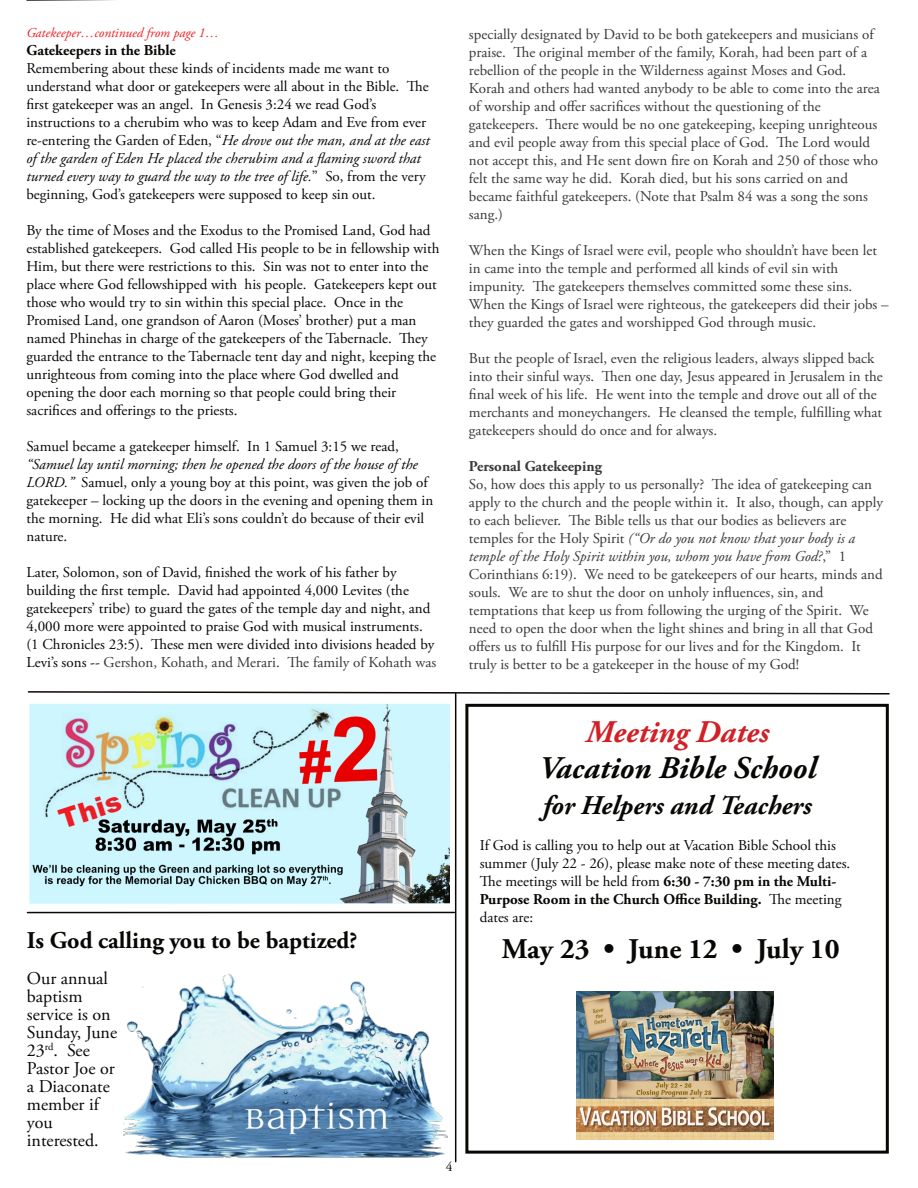
<style>
.page{position:relative;width:918px;height:1188px;background:#fff}
.page>*{position:absolute;margin:0;border:0;box-sizing:border-box;transform-origin:0 0}
.t1{font:italic 700 31.5px "Adobe Garamond Pro";color:#080704}
.t2{font:italic 700 31.5px "Adobe Garamond Pro";color:#d12026}
.t3{font:700 28.5px "Adobe Garamond Pro";color:#080704}
.t4{font:italic 700 27px "Adobe Garamond Pro";color:#080704}
.t5{font:900 27px "Arial";color:#ee1d23}
.t6{font:700 24px "Adobe Garamond Pro";color:#080704}
.t7{font:18px/18px "Adobe Garamond Pro";color:#080704}
.t8{font:15px/18px "Adobe Garamond Pro";color:#080704}
.t9{font:15px/18px "Adobe Garamond Pro";color:#3a3837}
.t10{font:700 15px "Adobe Garamond Pro";color:#080704}
.t11{font:700 15px "Adobe Garamond Pro";color:#3a3837}
.t12{font:italic 13.5px "Adobe Garamond Pro";color:#ee1e23}
.t13{font:13.5px "Adobe Garamond Pro";color:#080704}
.s1{font-style:italic}
.s2{color:#3a3837}
.s3{font-weight:700}
</style>
<div class="page">
<svg style="left:26px;top:0;width:88px;height:1px"></svg>
<svg style="left:27px;top:691px;width:863px;height:4px"></svg>
<hr style="left:455px;top:694px;width:1px;height:468px;background:#080704">
<img style="left:576px;top:992px;width:197px;height:148px">
<div style="left:465px;top:704px;width:424px;height:450px;border:3px solid #080704"></div>
<img style="left:29px;top:704px;width:420px;height:199px">
<hr style="left:27px;top:912px;width:427px;height:1px;background:#080704">
<img style="left:124px;top:973px;width:324px;height:185px">
<p class="t12" style="left:26px;top:27px;width:194px">Gatekeeper…continued from page 1…</p>
<p class="t10" style="left:26px;top:44px;width:151px">Gatekeepers in the Bible</p>
<p class="t8" style="left:26px;top:61px;width:405px">Remembering about these kinds of incidents made me want to understand what door or gatekeepers were all about in the Bible. The first gatekeeper was an angel. In Genesis 3:24 we read God’s instructions to a cherubim who was to keep Adam and Eve from ever re-entering the Garden of Eden, “<span class="s1">He drove out the man, and at the east of the garden of Eden He placed the cherubim and a flaming sword that turned every way to guard the way to the tree of life.</span>” So, from the very beginning, God’s gatekeepers were supposed to keep sin out.</p>
<p class="t8" style="left:26px;top:223px;width:415px">By the time of Moses and the Exodus to the Promised Land, God had established gatekeepers. God called His people to be in fellowship with Him, but there were restrictions to this. Sin was not to enter into the place where God fellowshipped with his people. Gatekeepers kept out those who would try to sin within this special place. Once in the Promised Land, one grandson of Aaron (Moses’ brother) put a man named Phinehas in charge of the gatekeepers of the Tabernacle. They guarded the entrance to the Tabernacle tent day and night, keeping the unrighteous from coming into the place where God dwelled and opening the door each morning so that people could bring their sacrifices and offerings to the priests.</p>
<p class="t8" style="left:26px;top:439px;width:374px">Samuel became a gatekeeper himself. In 1 Samuel 3:15 we read,</p>
<p class="t8" style="left:26px;top:457px;width:408px"><span class="s1">“Samuel lay until morning; then he opened the doors of the house of the LORD.”</span> Samuel, only a young boy at this point, was given the job of gatekeeper – locking up the doors in the evening and opening them in the morning. He did what Eli’s sons couldn’t do because of their evil nature.</p>
<p class="t8" style="left:26px;top:565px;width:411px">Later, Solomon, son of David, finished the work of his father by building the first temple. David had appointed 4,000 Levites (the gatekeepers’ tribe) to guard the gates of the temple day and night, and 4,000 more were appointed to praise God with musical instruments. (1 Chronicles 23:5). These men were divided into divisions headed by Levi’s sons -- <span class="s2">Gershon, Kohath, and Merari. The family of Kohath was</span></p>
<p class="t9" style="left:469px;top:27px;width:412px">specially designated by David to be both gatekeepers and musicians of praise. The original member of the family, Korah, had been part of a rebellion of the people in the Wilderness against Moses and God.<br>Korah and others had wanted anybody to be able to come into the area of worship and offer sacrifices without the questioning of the gatekeepers. There would be no one gatekeeping, keeping unrighteous and evil people away from this special place of God. The Lord would not accept this, and He sent down fire on Korah and 250 of those who felt the same way he did. Korah died, but his sons carried on and became faithful gatekeepers. (Note that Psalm 84 was a song the sons sang.)</p>
<p class="t9" style="left:469px;top:243px;width:421px">When the Kings of Israel were evil, people who shouldn’t have been let in came into the temple and performed all kinds of evil sin with impunity. The gatekeepers themselves committed some these sins.<br>When the Kings of Israel were righteous, the gatekeepers did their jobs – they guarded the gates and worshipped God through music.</p>
<p class="t9" style="left:469px;top:351px;width:415px">But the people of Israel, even the religious leaders, always slipped back into their sinful ways. Then one day, Jesus appeared in Jerusalem in the final week of his life. He went into the temple and drove out all of the merchants and moneychangers. He cleansed the temple, fulfilling what gatekeepers should do once and for always.</p>
<p class="t11" style="left:469px;top:460px;width:134px">Personal Gatekeeping</p>
<p class="t9" style="left:469px;top:477px;width:416px">So, how does this apply to us personally? The idea of gatekeeping can apply to the church and the people within it. It also, though, can apply to each believer. The Bible tells us that our bodies as believers are temples for the Holy Spirit <span class="s1">(“Or do you not know that your body is a temple of the Holy Spirit within you, whom you have from God?</span>,” 1<br>Corinthians 6:19). We need to be gatekeepers of our hearts, minds and souls. We are to shut the door on unholy influences, sin, and temptations that keep us from following the urging of the Spirit. We need to open the door when the light shines and bring in all that God offers us to fulfill His purpose for our lives and for the Kingdom. It truly is better to be a gatekeeper in the house of my God!</p>
<h3 class="t5" style="left:57px;top:811px;width:65px;rotate:-18deg">This</h3>
<h3 class="t6" style="left:27px;top:930px;width:332px">Is God calling you to be baptized?</h3>
<p class="t7" style="left:27px;top:971px;width:92px">Our annual baptism service is on<br>Sunday, June<br>23<sup>rd</sup>. See<br>Pastor Joe or a Diaconate member if you interested.</p>
<h1 class="t2" style="left:586px;top:719px;width:185px">Meeting Dates</h1>
<h1 class="t1" style="left:539px;top:755px;width:279px">Vacation Bible School</h1>
<h3 class="t4" style="left:543px;top:795px;width:270px">for Helpers and Teachers</h3>
<p class="t8" style="left:480px;top:838px;width:372px">If God is calling you to help out at Vacation Bible School this summer (July 22 - 26), please make note of these meeting dates.<br>The meetings will be held from <span class="s3">6:30 - 7:30 pm in the Multi-Purpose Room in the Church Office Building.</span> The meeting dates are:</p>
<h2 class="t3" style="left:502px;top:937px;width:339px">May 23 • June 12 • July 10</h2>
<p class="t13" style="left:446px;top:1161px;width:8px">4</p>
</div>
